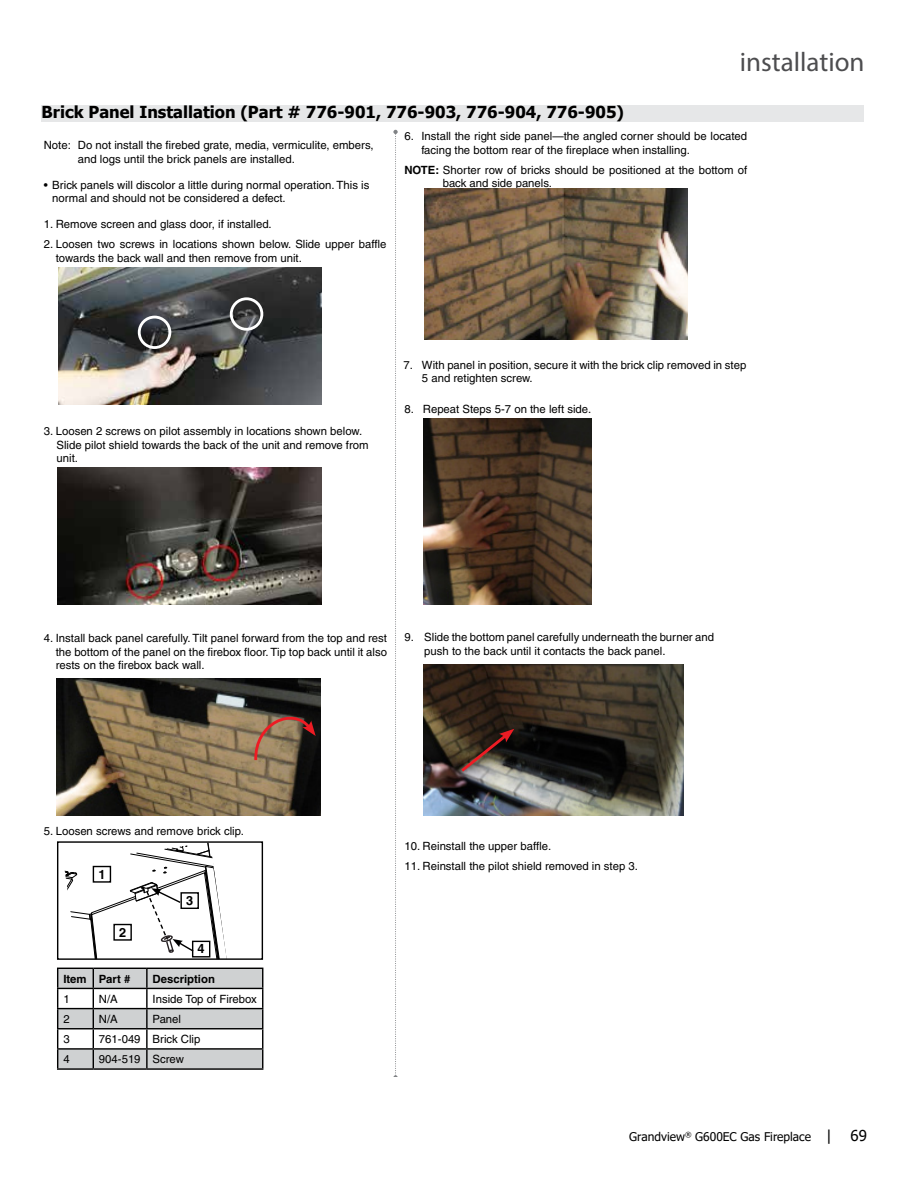
<style>
.page{position:relative;width:918px;height:1188px;background:#fff}
.page>*{position:absolute;margin:0;border:0;box-sizing:border-box;transform-origin:0 0}
.t1{font:27px "Myriad Pro";color:#4d4d4f}
.t2{font:700 16.5px "Tahoma";color:#000}
.t3{font:700 15.6px "Arial";color:#000}
.t4{font:15px "Tahoma";color:#000}
.t5{font:700 12.75px "Helvetica";color:#000}
.t6{font:12px "Tahoma";color:#000}
.t7{font:11.4px/13.6px "Helvetica";color:#000}
.t8{font:700 11.4px "Helvetica";color:#000}
.s1{font-weight:700}
.s2{font-size:15px}
</style>
<div class="page">
<div style="left:42px;top:106px;width:822px;height:16px;background:#e6e7e8"></div>
<img style="left:58px;top:268px;width:264px;height:137px">
<div style="left:138px;top:316px;width:33px;height:33px;border:3px solid #fff;border-radius:50%"></div>
<div style="left:230px;top:297px;width:33px;height:34px;border:3px solid #fff;border-radius:50%"></div>
<svg style="left:393px;top:130px;width:5px;height:947px"></svg>
<img style="left:57px;top:468px;width:264px;height:137px">
<img style="left:57px;top:679px;width:264px;height:137px">
<svg style="left:253px;top:706px;width:63px;height:57px"></svg>
<img style="left:424px;top:189px;width:264px;height:150px">
<img style="left:424px;top:419px;width:168px;height:186px">
<img style="left:424px;top:665px;width:260px;height:150px">
<svg style="left:458px;top:729px;width:56px;height:46px"></svg>
<div style="left:57px;top:841px;width:206px;height:119px;border:1px solid #000"></div>
<svg style="left:57px;top:968px;width:206px;height:100px"></svg>
<hr style="left:57px;top:1068px;width:36px;height:2px;background:#000">
<hr style="left:93px;top:1068px;width:54px;height:2px;background:#000">
<hr style="left:147px;top:1068px;width:116px;height:2px;background:#000">
<svg style="left:63px;top:843px;width:164px;height:116px"></svg>
<div style="left:113px;top:924px;width:19px;height:17px;border:1px solid #000"></div>
<h2 class="t2" style="left:42px;top:101px;width:584px">Brick Panel Installation (Part # 776-901, 776-903, 776-904, 776-905)</h2>
<h3 class="t3" style="left:44px;top:106px;width:343px">(PARTS # 776-901, 776-903, 776-904, 776-905)</h3>
<h1 class="t1" style="left:740px;top:45px;width:126px">installation</h1>
<p class="t7" style="left:78px;top:138px;width:297px;text-indent:-34px">Note: Do not install the firebed grate, media, vermiculite, embers, and logs until the brick panels are installed.</p>
<p class="t7" style="left:52px;top:179px;width:319px;line-height:12.8px;text-indent:-9px">• Brick panels will discolor a little during normal operation. This is normal and should not be considered a defect.</p>
<p class="t7" style="left:44px;top:217px;width:230px">1. Remove screen and glass door, if installed.</p>
<p class="t7" style="left:56px;top:237px;width:332px;text-indent:-12px">2. Loosen two screws in locations shown below. Slide upper baffle towards the back wall and then remove from unit.</p>
<p class="t7" style="left:421px;top:129px;width:327px;text-indent:-17px">6. Install the right side panel—the angled corner should be located facing the bottom rear of the fireplace when installing.</p>
<p class="t7" style="left:443px;top:163px;width:306px;text-indent:-38px"><span class="s1">NOTE:</span> Shorter row of bricks should be positioned at the bottom of back and side panels.</p>
<p class="t7" style="left:57px;top:424px;width:314px;text-indent:-13px">3. Loosen 2 screws on pilot assembly in locations shown below.<br>Slide pilot shield towards the back of the unit and remove from unit.</p>
<p class="t7" style="left:422px;top:358px;width:326px;text-indent:-18px">7. With panel in position, secure it with the brick clip removed in step<br>5 and retighten screw.</p>
<p class="t7" style="left:404px;top:402px;width:188px">8. Repeat Steps 5-7 on the left side.</p>
<p class="t7" style="left:56px;top:631px;width:333px;text-align:justify;text-indent:-12px">4. Install back panel carefully. Tilt panel forward from the top and rest the bottom of the panel on the firebox floor. Tip top back until it also rests on the firebox back wall.</p>
<p class="t7" style="left:424px;top:631px;width:291px;text-indent:-20px">9. Slide the bottom panel carefully underneath the burner and push to the back until it contacts the back panel.</p>
<p class="t7" style="left:44px;top:824px;width:202px">5. Loosen screws and remove brick clip.</p>
<p class="t5" style="left:98px;top:866px;width:9px">1</p>
<p class="t5" style="left:119px;top:924px;width:9px">2</p>
<p class="t5" style="left:186px;top:893px;width:9px">3</p>
<p class="t5" style="left:198px;top:941px;width:9px">4</p>
<p class="t8" style="left:63px;top:972px;width:69px">Item Part #</p>
<p class="t8" style="left:153px;top:972px;width:64px">Description</p>
<p class="t7" style="left:63px;top:992px;width:8px">1</p>
<p class="t7" style="left:99px;top:992px;width:20px">N/A</p>
<p class="t7" style="left:153px;top:992px;width:106px">Inside Top of Firebox</p>
<p class="t7" style="left:63px;top:1012px;width:8px">2</p>
<p class="t7" style="left:99px;top:1012px;width:20px">N/A</p>
<p class="t7" style="left:153px;top:1012px;width:30px">Panel</p>
<p class="t7" style="left:63px;top:1032px;width:8px">3</p>
<p class="t7" style="left:99px;top:1032px;width:103px">761-049 Brick Clip</p>
<p class="t7" style="left:63px;top:1053px;width:8px">4</p>
<p class="t7" style="left:99px;top:1053px;width:86px">904-519 Screw</p>
<p class="t7" style="left:404px;top:839px;width:148px">10. Reinstall the upper baffle.</p>
<p class="t7" style="left:404px;top:859px;width:235px">11. Reinstall the pilot shield removed in step 3.</p>
<p class="t6" style="left:629px;top:1128px;width:204px">Grandview<sup>®</sup> G600EC Gas Fireplace <span class="s2">|</span></p>
<h3 class="t4" style="left:851px;top:1125px;width:18px">69</h3>
</div>
